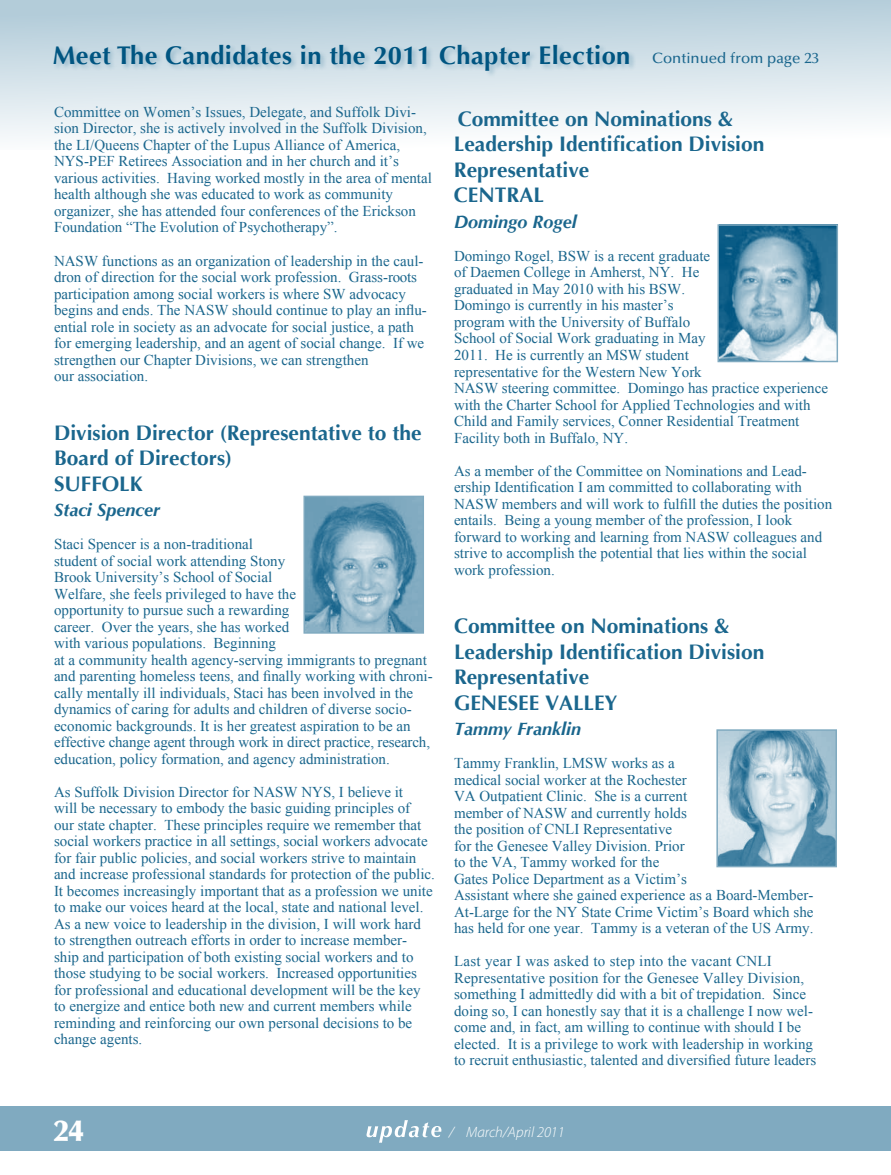
<style>
.page{position:relative;width:891px;height:1175px;background:#fff}
.page>*{position:absolute;margin:0;border:0;box-sizing:border-box;transform-origin:0 0}
.t1{font:900 30px "Optima";color:#fff}
.t2{font:700 25.5px "Optima";letter-spacing:.015em;color:#005581}
.t3{font:700 21px/25.5px "Optima";color:#1a668d}
.t4{font:italic 700 18px "Optima";color:#1a668d}
.t5{font:15px/16.5px "Times New Roman";color:#1a668d}
.t6{font:italic 300 15px "Myriad Pro";color:#fff}
.s1{font-weight:500;font-size:15px;color:#1a668d}
</style>
<div class="page">
<div style="left:0;top:1106px;width:891px;height:45px;background:#80aac0"></div>
<svg style="left:367px;top:1120px;width:74px;height:22px"></svg>
<div style="left:0;top:0;width:891px;height:149px;background:linear-gradient(to bottom,#b1cbd8,#fff)"></div>
<img style="left:306px;top:498px;width:115px;height:132px">
<div style="left:303px;top:495px;width:121px;height:138px;border:2px solid #80aac0"></div>
<img style="left:721px;top:227px;width:114px;height:132px">
<div style="left:718px;top:224px;width:120px;height:138px;border:2px solid #80aac0"></div>
<div style="left:53px;top:44px;width:584px;height:34px;background:#005581;opacity:.25"></div>
<img style="left:719px;top:732px;width:115px;height:132px">
<div style="left:716px;top:729px;width:121px;height:138px;border:2px solid #80aac0"></div>
<h2 class="t2" style="left:53px;top:40px;width:768px">Meet The Candidates in the 2011 Chapter Election <span class="s1">Continued from page 23</span></h2>
<p class="t5" style="left:54px;top:103px;width:379px">Committee on Women’s Issues, Delegate, and Suffolk Divi&shy;sion Director, she is actively involved in the Suffolk Division, the LI/Queens Chapter of the Lupus Alliance of America, NYS-PEF Retirees Association and in her church and it’s various activities. Having worked mostly in the area of mental health although she was educated to work as community organizer, she has attended four conferences of the Erickson Foundation “The Evolution of Psychotherapy”.</p>
<p class="t5" style="left:54px;top:252px;width:374px">NASW functions as an organization of leadership in the caul&shy;dron of direction for the social work profession. Grass-roots participation among social workers is where SW advocacy begins and ends. The NASW should continue to play an influ&shy;ential role in society as an advocate for social justice, a path for emerging leadership, and an agent of social change. If we strengthen our Chapter Divisions, we can strengthen<br>our association.</p>
<h3 class="t3" style="left:54px;top:420px;width:369px">Division Director (Representative to the<br>Board of Directors)<br>Suffolk</h3>
<p class="t4" style="left:54px;top:499px;width:108px">Staci Spencer</p>
<p class="t5" style="left:54px;top:535px;width:380px">Staci Spencer is a non-traditional<br>student of social work attending Stony<br>Brook University’s School of Social<br>Welfare, she feels privileged to have the<br>opportunity to pursue such a rewarding<br>career. Over the years, she has worked<br>with various populations. Beginning<br>at a community health agency-serving immigrants to pregnant and parenting homeless teens, and finally working with chroni&shy;cally mentally ill individuals, Staci has been involved in the dynamics of caring for adults and children of diverse socio&shy;economic backgrounds. It is her greatest aspiration to be an effective change agent through work in direct practice, research, education, policy formation, and agency administration.</p>
<p class="t5" style="left:54px;top:783px;width:383px">As Suffolk Division Director for NASW NYS, I believe it<br>will be necessary to embody the basic guiding principles of<br>our state chapter. These principles require we remember that social workers practice in all settings, social workers advocate for fair public policies, and social workers strive to maintain and increase professional standards for protection of the public.<br>It becomes increasingly important that as a profession we unite to make our voices heard at the local, state and national level.<br>As a new voice to leadership in the division, I will work hard to strengthen outreach efforts in order to increase member&shy;ship and participation of both existing social workers and to those studying to be social workers. Increased opportunities for professional and educational development will be the key to energize and entice both new and current members while reminding and reinforcing our own personal decisions to be change agents.</p>
<h3 class="t3" style="left:454px;top:106px;width:312px">Committee on Nominations &amp;<br>Leadership Identification Division<br>Representative<br>Central</h3>
<p class="t4" style="left:454px;top:211px;width:124px">Domingo Rogel</p>
<p class="t5" style="left:454px;top:247px;width:376px">Domingo Rogel, BSW is a recent graduate<br>of Daemen College in Amherst, NY. He<br>graduated in May 2010 with his BSW.<br>Domingo is currently in his master’s<br>program with the University of Buffalo<br>School of Social Work graduating in May<br>2011. He is currently an MSW student<br>representative for the Western New York<br>NASW steering committee. Domingo has practice experience with the Charter School for Applied Technologies and with Child and Family services, Conner Residential Treatment Facility both in Buffalo, NY.</p>
<p class="t5" style="left:454px;top:462px;width:380px">As a member of the Committee on Nominations and Lead&shy;ership Identification I am committed to collaborating with NASW members and will work to fulfill the duties the position entails. Being a young member of the profession, I look forward to working and learning from NASW colleagues and strive to accomplish the potential that lies within the social work profession.</p>
<h3 class="t3" style="left:454px;top:613px;width:312px">Committee on Nominations &amp;<br>Leadership Identification Division<br>Representative<br>Genesee</h3>
<h3 class="t3" style="left:545px;top:690px;width:27px">Valley</h3>
<p class="t4" style="left:454px;top:718px;width:129px">Tammy Franklin</p>
<p class="t5" style="left:454px;top:754px;width:361px">Tammy Franklin, LMSW works as a<br>medical social worker at the Rochester<br>VA Outpatient Clinic. She is a current<br>member of NASW and currently holds<br>the position of CNLI Representative<br>for the Genesee Valley Division. Prior<br>to the VA, Tammy worked for the<br>Gates Police Department as a Victim’s<br>Assistant where she gained experience as a Board-Member-At-Large for the NY State Crime Victim’s Board which she has held for one year. Tammy is a veteran of the US Army.</p>
<p class="t5" style="left:454px;top:952px;width:364px">Last year I was asked to step into the vacant CNLI Representative position for the Genesee Valley Division, something I admittedly did with a bit of trepidation. Since doing so, I can honestly say that it is a challenge I now wel&shy;come and, in fact, am willing to continue with should I be elected. It is a privilege to work with leadership in working to recruit enthusiastic, talented and diversified future leaders</p>
<h1 class="t1" style="left:54px;top:1113px;width:31px">24</h1>
<p class="t6" style="left:449px;top:1124px;width:117px">/ March/April 2011</p>
</div>
